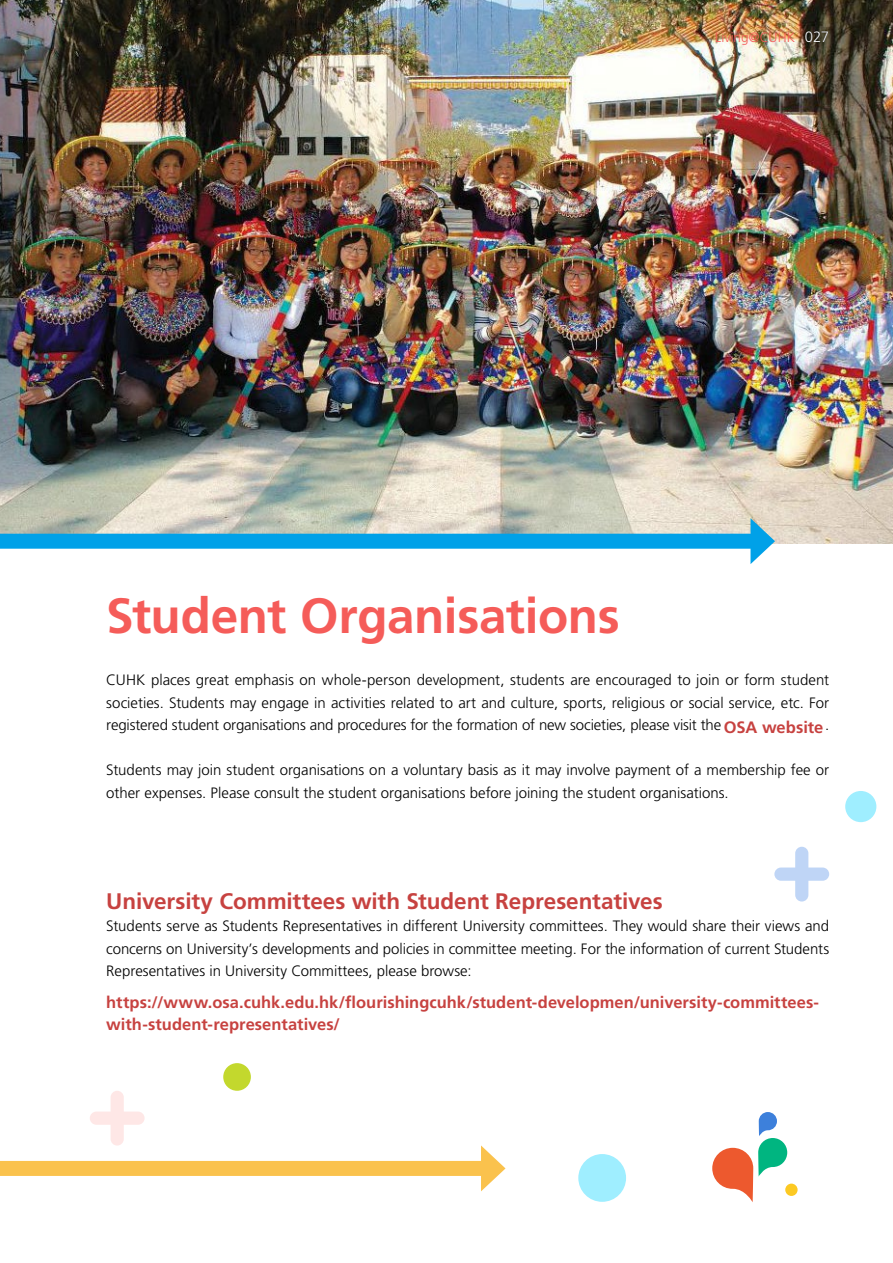
<style>
.page{position:relative;width:893px;height:1263px;background:#fff}
.page>*{position:absolute;margin:0;border:0;box-sizing:border-box;transform-origin:0 0}
.t1{font:700 49.5px "Frutiger LT Std";letter-spacing:-.01em;color:#f55c59}
.t2{font:700 22.5px "Frutiger LT Std";letter-spacing:-.005em;color:#c74240}
.t3{font:700 16.5px/22.5px "Frutiger LT Std";color:#c74240}
.t4{font:300 15px/22.5px "Frutiger LT Std";letter-spacing:-.005em;color:#000;text-align:justify}
.t5{font:300 13.5px "Frutiger LT Std";letter-spacing:.01em;color:#f55c59}
.s1{font-size:15px;color:#000}
</style>
<div class="page">
<img style="left:0;top:0;width:893px;height:543px">
<div style="left:0;top:534px;width:753px;height:15px;background:#00a1e8"></div>
<div style="left:0;top:1161px;width:490px;height:15px;background:#fac24d"></div>
<svg style="left:481px;top:1145px;width:24px;height:46px"></svg>
<svg style="left:750px;top:518px;width:25px;height:46px"></svg>
<svg style="left:712px;top:1112px;width:75px;height:90px"></svg>
<svg style="left:774px;top:847px;width:55px;height:54px"></svg>
<svg style="left:90px;top:1091px;width:55px;height:54px"></svg>
<div style="left:578px;top:1154px;width:48px;height:48px;background:#9feeff;border-radius:50%"></div>
<div style="left:223px;top:1063px;width:28px;height:28px;background:#c3d82d;border-radius:50%"></div>
<div style="left:845px;top:791px;width:31px;height:31px;background:#9feeff;border-radius:50%"></div>
<div style="left:785px;top:1183px;width:13px;height:13px;background:#fcc923;border-radius:50%"></div>
<p class="t5" style="left:715px;top:30px;width:115px">Living@CUHK <span class="s1">027</span></p>
<h1 class="t1" style="left:106px;top:586px;width:515px">Student Organisations</h1>
<p class="t4" style="left:106px;top:669px;width:724px">CUHK places great emphasis on whole-person development, students are encouraged to join or form student societies. Students may engage in activities related to art and culture, sports, religious or social service, etc. For registered student organisations and procedures for the formation of new societies, please visit the</p>
<p class="t3" style="left:724px;top:716px;width:101px">OSA website</p>
<p class="t4" style="left:825px;top:714px;width:6px">.</p>
<p class="t4" style="left:106px;top:759px;width:724px">Students may join student organisations on a voluntary basis as it may involve payment of a membership fee or other expenses. Please consult the student organisations before joining the student organisations.</p>
<h2 class="t2" style="left:106px;top:888px;width:558px">University Committees with Student Representatives</h2>
<p class="t4" style="left:106px;top:915px;width:724px">Students serve as Students Representatives in different University committees. They would share their views and concerns on University’s developments and policies in committee meeting. For the information of current Students Representatives in University Committees, please browse:</p>
<p class="t3" style="left:106px;top:991px;width:714px">https://www.osa.cuhk.edu.hk/flourishingcuhk/student-developmen/university-committees&shy;with-student-representatives/</p>
</div>
